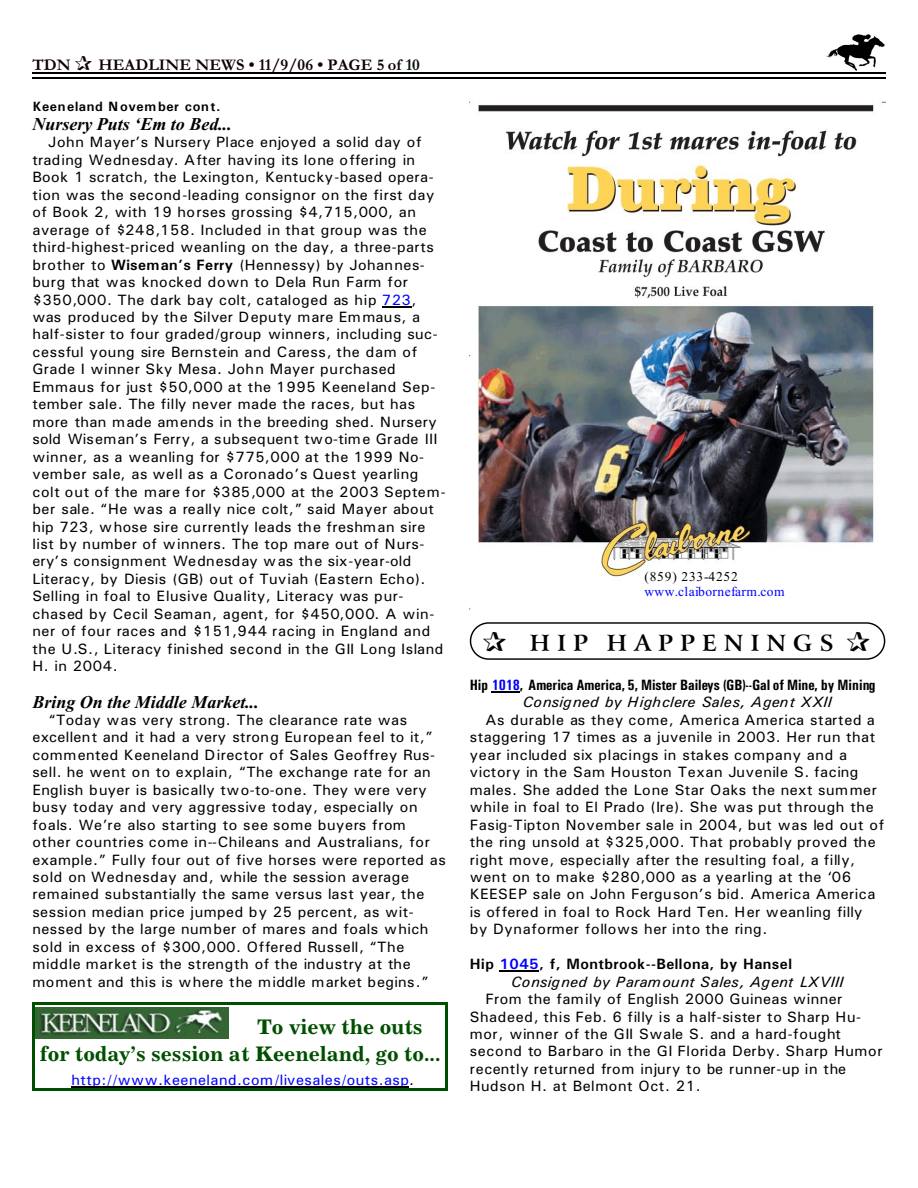
<style>
.page{position:relative;width:918px;height:1188px;background:#fff}
.page>*{position:absolute;margin:0;border:0;box-sizing:border-box;transform-origin:0 0}
.t1{font:700 22.35px "Arrus BT";letter-spacing:.315em;color:#000}
.t2{font:700 21px/27.9px "Century 731 BT";color:#004f00}
.t3{font:italic 700 18px "Times New Roman";color:#000}
.t4{font:700 16.5px "Garamond";letter-spacing:.005em;color:#0f0000}
.t5{font:15px/17.4px "Univers";letter-spacing:.03em;color:#000}
.t6{font:italic 15px/17.4px "Univers";letter-spacing:.01em;color:#000}
.t7{font:700 15px "Univers Condensed";letter-spacing:-.005em;color:#000}
.t8{font:15px "Univers";letter-spacing:.03em;color:#00f}
.t9{font:700 13.5px "Univers";letter-spacing:.045em;color:#000}
.t10{font:13.5px "Times New Roman";letter-spacing:.035em;color:#00f}
.t11{font:13.5px "Times New Roman";letter-spacing:.06em;color:#000}
.s1{color:#001400}
.s2{font-weight:700}
.s3{color:#00f}
.s4{color:#000}
.s5{font-weight:700;font-style:normal}
.s6{font-weight:700;font-style:normal;color:#00f}
</style>
<div class="page">
<img style="left:826px;top:34px;width:59px;height:36px">
<hr style="left:32px;top:72px;width:853px;height:1px;background:#000">
<hr style="left:32px;top:77px;width:853px;height:2px;background:#000">
<img style="left:35px;top:1007px;width:194px;height:32px">
<hr style="left:71px;top:1086px;width:338px;height:1px;background:#000">
<hr style="left:32px;top:1002px;width:3px;height:89px;background:#004f00">
<hr style="left:445px;top:1002px;width:3px;height:89px;background:#004f00">
<hr style="left:32px;top:1002px;width:416px;height:3px;background:#004f00">
<hr style="left:32px;top:1088px;width:416px;height:3px;background:#004f00">
<div style="left:470px;top:622px;width:415px;height:38px;border:1px solid #000;border-radius:18px"></div>
<svg style="left:382px;top:306px;width:29px;height:1px"></svg>
<svg style="left:492px;top:692px;width:28px;height:1px"></svg>
<hr style="left:500px;top:971px;width:39px;height:1px;background:#000">
<img style="left:470px;top:101px;width:415px;height:509px">
<p class="t4" style="left:32px;top:59px;width:40px">TDN</p>
<p class="t4" style="left:98px;top:59px;width:323px">HEADLINE NEWS • 11/9/06 • PAGE 5 of <span class="s1">10</span></p>
<p class="t9" style="left:32px;top:102px;width:190px">Keeneland November cont.</p>
<p class="t3" style="left:32px;top:118px;width:201px">Nursery Puts ‘Em to Bed...</p>
<p class="t5" style="left:32px;top:135px;width:415px;text-indent:16px">John Mayer’s Nursery Place enjoyed a solid day of trading Wednesday. After having its lone offering in Book 1 scratch, the Lexington, Kentucky-based opera&shy;tion was the second-leading consignor on the first day of Book 2, with 19 horses grossing $4,715,000, an average of $248,158. Included in that group was the third-highest-priced weanling on the day, a three-parts brother to <span class="s2">Wiseman’s Ferry</span> (Hennessy) by Johannes&shy;burg that was knocked down to Dela Run Farm for $350,000. The dark bay colt, cataloged as hip <span class="s3">723</span>, was produced by the Silver Deputy mare Emmaus, a half-sister to four graded/group winners, including suc&shy;cessful young sire Bernstein and Caress, the dam of Grade I winner Sky Mesa. John Mayer purchased Emmaus for just $50,000 at the 1995 Keeneland Sep&shy;tember sale. The filly never made the races, but has more than made amends in the breeding shed. Nursery sold Wiseman’s Ferry, a subsequent two-time Grade III winner, as a weanling for $775,000 at the 1999 No&shy;vember sale, as well as a Coronado’s Quest yearling colt out of the mare for $385,000 at the 2003 Septem&shy;ber sale. “He was a really nice colt,” said Mayer about hip 723, whose sire currently leads the freshman sire list by number of winners. The top mare out of Nurs&shy;ery’s consignment Wednesday was the six-year-old Literacy, by Diesis (GB) out of Tuviah (Eastern Echo).<br>Selling in foal to Elusive Quality, Literacy was pur&shy;chased by Cecil Seaman, agent, for $450,000. A win&shy;ner of four races and $151,944 racing in England and the U.S., Literacy finished second in the GII Long Island H. in 2004.</p>
<p class="t3" style="left:32px;top:695px;width:228px">Bring On the Middle Market...</p>
<p class="t5" style="left:32px;top:712px;width:415px;text-indent:16px">“Today was very strong. The clearance rate was excellent and it had a very strong European feel to it,” commented Keeneland Director of Sales Geoffrey Rus&shy;sell. he went on to explain, “The exchange rate for an English buyer is basically two-to-one. They were very busy today and very aggressive today, especially on foals. We’re also starting to see some buyers from other countries come in--Chileans and Australians, for example.” Fully four out of five horses were reported as sold on Wednesday and, while the session average remained substantially the same versus last year, the session median price jumped by 25 percent, as wit&shy;nessed by the large number of mares and foals which sold in excess of $300,000. Offered Russell, “The middle market is the strength of the industry at the moment and this is where the middle market begins.”</p>
<h2 class="t2" style="left:40px;top:1014px;width:402px;text-indent:217px">To view the outs for today’s session at Keeneland, go to...</h2>
<p class="t8" style="left:71px;top:1074px;width:344px">http://www.keeneland.com/livesales/outs.asp<span class="s4">.</span></p>
<p class="t11" style="left:644px;top:571px;width:95px">(859) 233-4252</p>
<p class="t10" style="left:644px;top:586px;width:142px">www.claibornefarm.com</p>
<h1 class="t1" style="left:530px;top:634px;width:306px">HIP HAPPENINGS</h1>
<p class="t7" style="left:470px;top:680px;width:407px">Hip <span class="s3">1018</span>, America America, 5, Mister Baileys (GB)--Gal of Mine, by Mining</p>
<p class="t6" style="left:523px;top:695px;width:311px">Consigned by Highclere Sales, Agent XXII</p>
<p class="t5" style="left:470px;top:712px;width:416px;text-indent:16px">As durable as they come, America America started a staggering 17 times as a juvenile in 2003. Her run that year included six placings in stakes company and a victory in the Sam Houston Texan Juvenile S. facing males. She added the Lone Star Oaks the next summer while in foal to El Prado (Ire). She was put through the Fasig-Tipton November sale in 2004, but was led out of the ring unsold at $325,000. That probably proved the right move, especially after the resulting foal, a filly, went on to make $280,000 as a yearling at the ‘06<br>KEESEP sale on John Ferguson’s bid. America America is offered in foal to Rock Hard Ten. Her weanling filly<br>by Dynaformer follows her into the ring.</p>
<p class="t6" style="left:511px;top:957px;width:334px;text-indent:-41px"><span class="s5">Hip</span> <span class="s6">1045</span><span class="s5">, f, Montbrook--Bellona, by Hansel<br></span>Consigned by Paramount Sales, Agent LXVIII</p>
<p class="t5" style="left:470px;top:992px;width:414px;text-indent:16px">From the family of English 2000 Guineas winner Shadeed, this Feb. 6 filly is a half-sister to Sharp Hu&shy;mor, winner of the GII Swale S. and a hard-fought second to Barbaro in the GI Florida Derby. Sharp Humor recently returned from injury to be runner-up in the Hudson H. at Belmont Oct. 21.</p>
</div>
